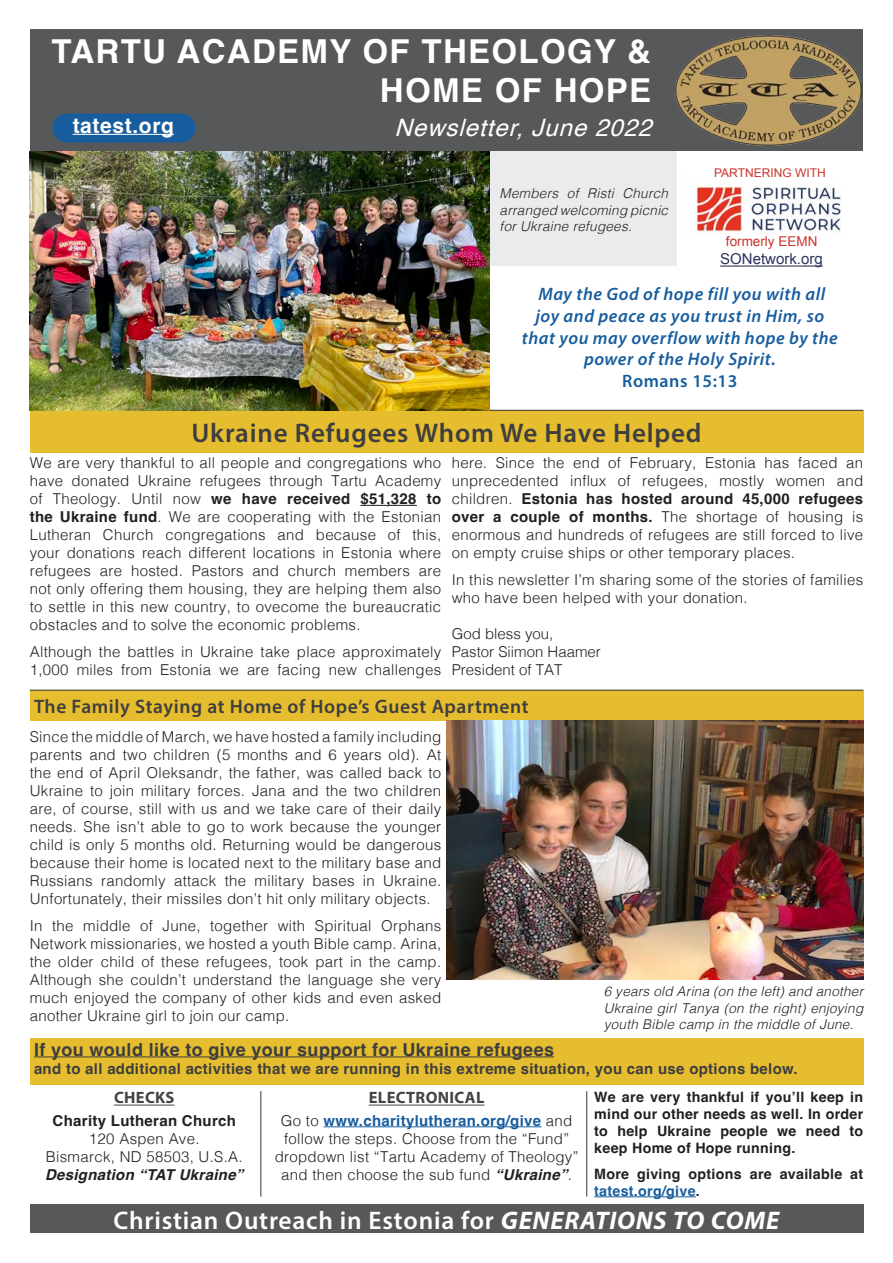
<style>
.page{position:relative;width:893px;height:1263px;background:#fff}
.page>*{position:absolute;margin:0;border:0;box-sizing:border-box;transform-origin:0 0}
.t1{font:700 33px "Helvetica";letter-spacing:.04em;color:#fff}
.t2{font:600 27px "Myriad Pro";letter-spacing:.03em;color:#3e3e3f}
.t3{font:600 25.5px "Myriad Pro";letter-spacing:.03em;color:#fff}
.t4{font:italic 24px "Helvetica";color:#fff}
.t5{font:700 21px "Helvetica";letter-spacing:.03em;color:#fff}
.t6{font:600 19.5px "Myriad Pro";letter-spacing:.03em;color:#3e3e3f}
.t7{font:italic 600 18px/21.6px "Myriad Pro";letter-spacing:.03em;color:#175d9e;text-align:center}
.t8{font:700 18px "Helvetica";letter-spacing:.02em;color:#3e3e3f}
.t9{font:600 18px "Myriad Pro";letter-spacing:.03em;color:#175d9e}
.t10{font:700 16.5px "Myriad Pro";letter-spacing:.02em;color:#444}
.t11{font:300 15px/18px "Helvetica";letter-spacing:.02em;color:#231f20;text-align:justify}
.t12{font:700 15px "Helvetica";letter-spacing:.02em;color:#3e3e3f}
.t13{font:300 15px "Helvetica";color:#231f20}
.t14{font:italic 700 15px "Helvetica";letter-spacing:.02em;color:#231f20}
.t15{font:700 15px "Helvetica";letter-spacing:.02em;color:#231f20}
.t16{font:15px "Arial";color:#2b345e}
.t17{font:700 14.25px/17.1px "Helvetica";letter-spacing:.02em;color:#231f20;text-align:justify}
.t18{font:italic 300 13.5px/16.5px "Helvetica";letter-spacing:.02em;color:#231f20;text-align:justify}
.t19{font:13.5px "Arial";color:#c8352b}
.t20{font:12px "Arial";color:#c8352b}
.s1{font-weight:700}
.s2{color:#175d9e}
.s3{font-weight:700;color:#175d9e}
.s4{font-weight:700;font-style:italic}
</style>
<div class="page">
<div style="left:30px;top:30px;width:832px;height:121px;background:#57585a"></div>
<hr style="left:360px;top:505px;width:57px;height:1px;background:#231f20">
<div style="left:52px;top:114px;width:144px;height:28px;background:#175d9e;border-radius:14px"></div>
<hr style="left:73px;top:134px;width:101px;height:1px;background:#fff">
<div style="left:489px;top:151px;width:188px;height:114px;background:#eaebec"></div>
<img style="left:696px;top:182px;width:145px;height:52px">
<hr style="left:720px;top:265px;width:103px;height:2px;background:#2b345e">
<div style="left:30px;top:410px;width:833px;height:43px;background:#e6bd2e"></div>
<hr style="left:30px;top:410px;width:833px;height:1px;background:#373637">
<img style="left:675px;top:35px;width:186px;height:111px">
<div style="left:30px;top:1205px;width:833px;height:28px;background:#57585a"></div>
<div style="left:30px;top:1038px;width:833px;height:46px;background:#e6bd2e"></div>
<hr style="left:34px;top:1056px;width:520px;height:1px;background:#3e3e3f">
<hr style="left:114px;top:1105px;width:61px;height:1px;background:#444">
<hr style="left:369px;top:1105px;width:115px;height:1px;background:#444">
<hr style="left:324px;top:1126px;width:217px;height:1px;background:#175d9e">
<hr style="left:260px;top:1091px;width:1px;height:106px;background:#373637">
<hr style="left:594px;top:1196px;width:102px;height:1px;background:#175d9e">
<hr style="left:586px;top:1091px;width:1px;height:106px;background:#373637">
<img style="left:30px;top:151px;width:459px;height:259px">
<div style="left:30px;top:690px;width:833px;height:31px;background:#e6bd2e"></div>
<hr style="left:30px;top:690px;width:833px;height:1px;background:#373637">
<img style="left:446px;top:721px;width:417px;height:259px">
<p class="t1" style="left:51px;top:31px;width:601px">TARTU ACADEMY OF THEOLOGY &amp;</p>
<p class="t1" style="left:380px;top:70px;width:273px">HOME OF HOPE</p>
<p class="t4" style="left:394px;top:109px;width:268px">Newsletter,June2022</p>
<p class="t5" style="left:73px;top:113px;width:103px">tatest.org</p>
<p class="t18" style="left:500px;top:184px;width:170px">Members of Risti Church arranged welcoming picnic for Ukraine refugees.</p>
<p class="t20" style="left:714px;top:165px;width:113px">PARTNERING WITH</p>
<p class="t19" style="left:726px;top:233px;width:93px">formerly EEMN</p>
<p class="t16" style="left:720px;top:249px;width:104px">SONetwork.org</p>
<p class="t7" style="left:522px;top:283px;width:317px">May the God of hope fill you with all<br>joy and peace as you trust in Him, so that you may overflow with hope by the power of the Holy Spirit.</p>
<p class="t9" style="left:622px;top:369px;width:117px">Romans 15:13</p>
<p class="t2" style="left:191px;top:416px;width:512px">Ukraine Refugees Whom We Have Helped</p>
<p class="t11" style="left:30px;top:453px;width:413px">We are very thankful to all people and congregations who have donated Ukraine refugees through Tartu Academy of Theology. Until now <span class="s1">we have received $51,328 to the Ukraine fund</span>. We are cooperating with the Estonian Lutheran Church congregations and because of this, your donations reach different locations in Estonia where refugees are hosted. Pastors and church members are not only offering them housing, they are helping them also to settle in this new country, to ovecome the bureaucratic obstacles and to solve the economic problems.</p>
<p class="t11" style="left:30px;top:641px;width:413px">Although the battles in Ukraine take place approximately<br>1,000 miles from Estonia we are facing new challenges</p>
<p class="t11" style="left:452px;top:453px;width:413px">here. Since the end of February, Estonia has faced an unprecedented influx of refugees, mostly women and children. <span class="s1">Estonia has hosted around 45,000 refugees over a couple of months.</span> The shortage of housing is enormous and hundreds of refugees are still forced to live on empty cruise ships or other temporary places.</p>
<p class="t11" style="left:452px;top:569px;width:413px">In this newsletter I’m sharing some of the stories of families who have been helped with your donation.</p>
<p class="t13" style="left:452px;top:621px;width:103px">God bless you,</p>
<p class="t13" style="left:452px;top:639px;width:151px">Pastor Siimon Haamer</p>
<p class="t13" style="left:452px;top:657px;width:112px">President of TAT</p>
<p class="t6" style="left:34px;top:694px;width:496px">The Family Staying at Home of Hope’s Guest Apartment</p>
<p class="t11" style="left:30px;top:727px;width:413px">Since the middle of March, we have hosted a family including parents and two children (5 months and 6 years old). At the end of April Oleksandr, the father, was called back to Ukraine to join military forces. Jana and the two children are, of course, still with us and we take care of their daily needs. She isn’t able to go to work because the younger child is only 5 months old. Returning would be dangerous because their home is located next to the military base and Russians randomly attack the military bases in Ukraine.<br>Unfortunately, their missiles don’t hit only military objects.</p>
<p class="t11" style="left:30px;top:915px;width:413px">In the middle of June, together with Spiritual Orphans Network missionaries, we hosted a youth Bible camp. Arina, the older child of these refugees, took part in the camp.<br>Although she couldn’t understand the language she very much enjoyed the company of other kids and even asked another Ukraine girl to join our camp.</p>
<p class="t18" style="left:604px;top:982px;width:261px">6 years old Arina (on the left) and another Ukraine girl Tanya (on the right) enjoying youth Bible camp in the middle of June.</p>
<p class="t8" style="left:34px;top:1038px;width:522px">If you would like to give your support for Ukraine refugees</p>
<p class="t12" style="left:34px;top:1059px;width:765px">and to all additional activities that we are running in this extreme situation, you can use options below.</p>
<p class="t10" style="left:114px;top:1087px;width:62px">CHECKS</p>
<p class="t15" style="left:53px;top:1111px;width:185px">Charity Lutheran Church</p>
<p class="t11" style="left:89px;top:1128px;width:112px">120 Aspen Ave.</p>
<p class="t11" style="left:46px;top:1146px;width:198px">Bismarck, ND 58503, U.S.A.</p>
<p class="t14" style="left:45px;top:1165px;width:200px">Designation “TAT Ukraine”</p>
<p class="t17" style="left:594px;top:1090px;width:270px">We are very thankful if you’ll keep in mind our other needs as well. In order to help Ukraine people we need to keep Home of Hope running.</p>
<p class="t17" style="left:594px;top:1167px;width:270px">More giving options are available at <span class="s2">tatest.org/give</span>.</p>
<p class="t10" style="left:369px;top:1087px;width:117px">ELECTRONICAL</p>
<p class="t11" style="left:275px;top:1110px;width:305px;text-align:center">Go to <span class="s3">www.charitylutheran.org/give</span> and follow the steps. Choose from the “Fund” dropdown list “Tartu Academy of Theology” and then choose the sub fund <span class="s4">“Ukraine”</span>.</p>
<p class="t3" style="left:114px;top:1204px;width:667px">Christian Outreach in Estonia for <span class="s4">GENERATIONS TO COME</span></p>
</div>
